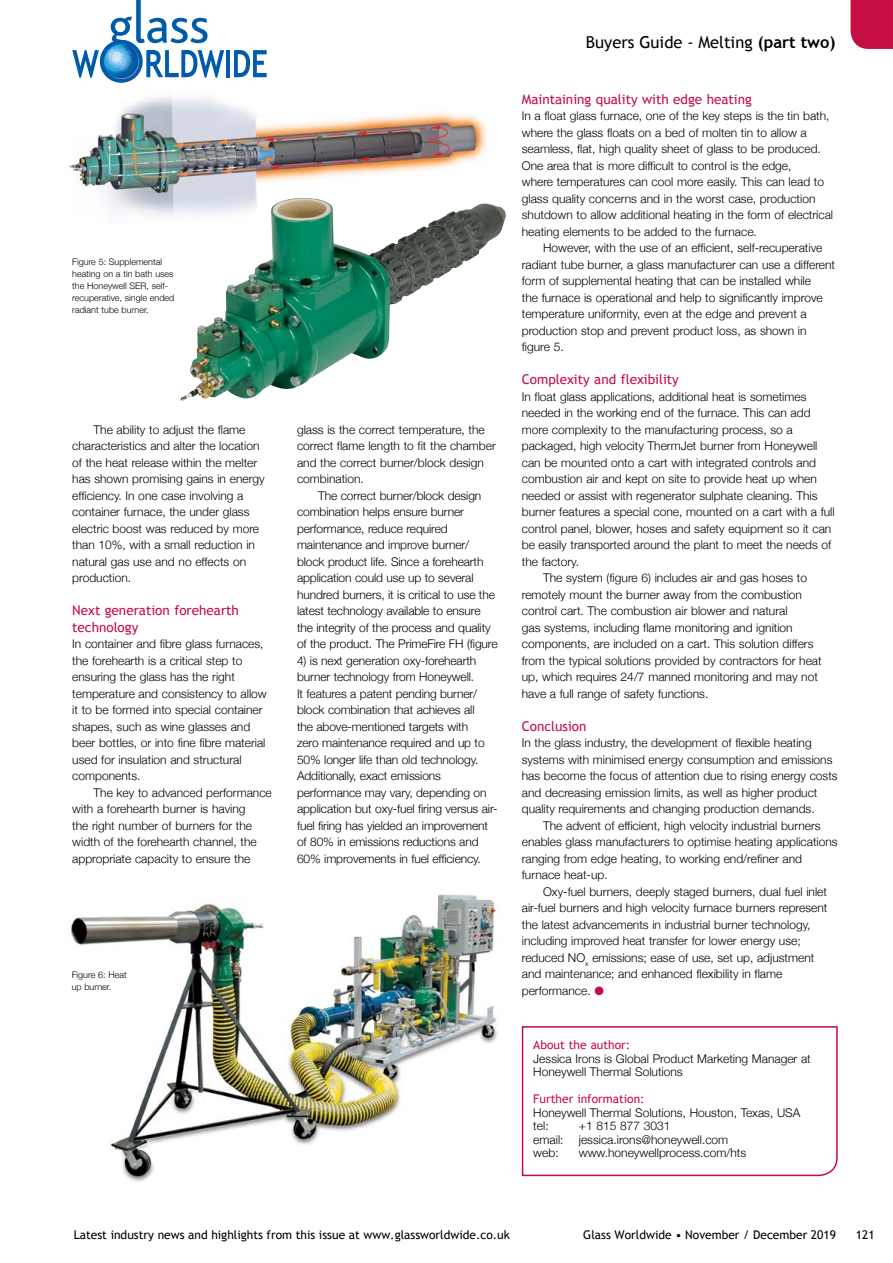
<style>
.page{position:relative;width:893px;height:1263px;background:#fff}
.page>*{position:absolute;margin:0;border:0;box-sizing:border-box;transform-origin:0 0}
.t1{font:16.5px "Trebuchet MS";color:#000}
.t2{font:13.5px/16.5px "Trebuchet MS";color:#c40d42}
.t3{font:300 12px/16.5px "Helvetica Neue";color:#000}
.t4{font:12px "Trebuchet MS";color:#000}
.t5{font:12px "Trebuchet MS";color:#c40d42}
.t6{font:300 9px/12px "Helvetica Neue";color:#000}
.s1{font-weight:700}
.s2{color:#c40d42}
</style>
<div class="page">
<div style="left:850px;top:0;width:43px;height:49px;background:#c40d42"></div>
<svg style="left:521px;top:1026px;width:317px;height:151px"></svg>
<img style="left:70px;top:894px;width:429px;height:288px">
<img style="left:69px;top:81px;width:422px;height:144px">
<img style="left:180px;top:198px;width:277px;height:203px">
<svg style="left:100px;top:40px;width:43px;height:43px"></svg>
<svg style="left:72px;top:50px;width:27px;height:28px"></svg>
<hr style="left:226px;top:50px;width:4px;height:27px;background:#005baa">
<svg style="left:234px;top:50px;width:33px;height:27px"></svg>
<svg style="left:109px;top:0;width:115px;height:78px"></svg>
<svg style="left:102px;top:42px;width:39px;height:39px"></svg>
<img style="left:104px;top:44px;width:34px;height:35px;border-radius:17px">
<p class="t6" style="left:72px;top:255px;width:104px">Figure 5: Supplemental heating on a tin bath uses the Honeywell SER, self&shy;recuperative, single ended radiant tube burner.</p>
<p class="t3" style="left:72px;top:420px;width:194px;text-indent:21px">The ability to adjust the flame characteristics and alter the location of the heat release within the melter has shown promising gains in energy efficiency. In one case involving a container furnace, the under glass electric boost was reduced by more than 10%, with a small reduction in natural gas use and no effects on production.</p>
<p class="t2" style="left:72px;top:602px;width:168px">Next generation forehearth technology</p>
<p class="t3" style="left:72px;top:635px;width:196px">In container and fibre glass furnaces, the forehearth is a critical step to ensuring the glass has the right temperature and consistency to allow it to be formed into special container shapes, such as wine glasses and beer bottles, or into fine fibre material used for insulation and structural components.</p>
<p class="t3" style="left:72px;top:783px;width:201px;text-indent:21px">The key to advanced performance with a forehearth burner is having<br>the right number of burners for the width of the forehearth channel, the appropriate capacity to ensure the</p>
<p class="t6" style="left:72px;top:968px;width:57px">Figure 6: Heat up burner.</p>
<p class="t3" style="left:297px;top:420px;width:200px">glass is the correct temperature, the correct flame length to fit the chamber and the correct burner/block design combination.</p>
<p class="t3" style="left:297px;top:486px;width:202px;text-indent:21px">The correct burner/block design combination helps ensure burner performance, reduce required maintenance and improve burner/ block product life. Since a forehearth application could use up to several hundred burners, it is critical to use the latest technology available to ensure the integrity of the process and quality of the product. The PrimeFire FH (figure</p>
<p class="t3" style="left:297px;top:651px;width:202px">4) is next generation oxy-forehearth burner technology from Honeywell.<br>It features a patent pending burner/ block combination that achieves all<br>the above-mentioned targets with<br>zero maintenance required and up to 50% longer life than old technology.<br>Additionally, exact emissions performance may vary, depending on application but oxy-fuel firing versus air&shy;fuel firing has yielded an improvement of 80% in emissions reductions and 60% improvements in fuel efficiency.</p>
<h1 class="t1" style="left:586px;top:32px;width:251px">Buyers Guide - Melting <span class="s1">(part two)</span></h1>
<p class="t2" style="left:522px;top:91px;width:232px">Maintaining quality with edge heating</p>
<p class="t3" style="left:522px;top:107px;width:313px">In a float glass furnace, one of the key steps is the tin bath, where the glass floats on a bed of molten tin to allow a seamless, flat, high quality sheet of glass to be produced.<br>One area that is more difficult to control is the edge,<br>where temperatures can cool more easily. This can lead to glass quality concerns and in the worst case, production shutdown to allow additional heating in the form of electrical heating elements to be added to the furnace.</p>
<p class="t3" style="left:522px;top:239px;width:315px;text-indent:21px">However, with the use of an efficient, self-recuperative radiant tube burner, a glass manufacturer can use a different form of supplemental heating that can be installed while<br>the furnace is operational and help to significantly improve temperature uniformity, even at the edge and prevent a production stop and prevent product loss, as shown in figure 5.</p>
<p class="t2" style="left:522px;top:371px;width:159px">Complexity and flexibility</p>
<p class="t3" style="left:522px;top:387px;width:286px">In float glass applications, additional heat is sometimes</p>
<p class="t3" style="left:522px;top:404px;width:290px">needed in the working end of the furnace. This can add</p>
<p class="t3" style="left:522px;top:420px;width:272px">more complexity to the manufacturing process, so a</p>
<p class="t3" style="left:522px;top:437px;width:297px">packaged, high velocity ThermJet burner from Honeywell</p>
<p class="t3" style="left:522px;top:453px;width:296px">can be mounted onto a cart with integrated controls and</p>
<p class="t3" style="left:522px;top:470px;width:296px">combustion air and kept on site to provide heat up when</p>
<p class="t3" style="left:522px;top:486px;width:297px">needed or assist with regenerator sulphate cleaning. This</p>
<p class="t3" style="left:522px;top:503px;width:314px">burner features a special cone, mounted on a cart with a full</p>
<p class="t3" style="left:522px;top:519px;width:311px">control panel, blower, hoses and safety equipment so it can</p>
<p class="t3" style="left:522px;top:536px;width:311px">be easily transported around the plant to meet the needs of</p>
<p class="t3" style="left:522px;top:552px;width:59px">the factory.</p>
<p class="t3" style="left:543px;top:569px;width:265px">The system (figure 6) includes air and gas hoses to</p>
<p class="t3" style="left:522px;top:585px;width:282px">remotely mount the burner away from the combustion</p>
<p class="t3" style="left:522px;top:602px;width:267px">control cart. The combustion air blower and natural</p>
<p class="t3" style="left:522px;top:618px;width:272px">gas systems, including flame monitoring and ignition</p>
<p class="t3" style="left:522px;top:635px;width:293px">components, are included on a cart. This solution differs</p>
<p class="t3" style="left:522px;top:651px;width:301px">from the typical solutions provided by contractors for heat</p>
<p class="t3" style="left:522px;top:668px;width:298px">up, which requires 24/7 manned monitoring and may not</p>
<p class="t3" style="left:522px;top:684px;width:188px">have a full range of safety functions.</p>
<p class="t2" style="left:522px;top:718px;width:66px">Conclusion</p>
<p class="t3" style="left:522px;top:734px;width:317px">In the glass industry, the development of flexible heating systems with minimised energy consumption and emissions has become the focus of attention due to rising energy costs and decreasing emission limits, as well as higher product quality requirements and changing production demands.</p>
<p class="t3" style="left:522px;top:816px;width:317px;text-indent:21px">The advent of efficient, high velocity industrial burners enables glass manufacturers to optimise heating applications ranging from edge heating, to working end/refiner and furnace heat-up.</p>
<p class="t3" style="left:522px;top:882px;width:307px;text-indent:21px">Oxy-fuel burners, deeply staged burners, dual fuel inlet air-fuel burners and high velocity furnace burners represent the latest advancements in industrial burner technology, including improved heat transfer for lower energy use; reduced NO<sub>x</sub> emissions; ease of use, set up, adjustment and maintenance; and enhanced flexibility in flame performance. <span class="s2">●</span></p>
<p class="t5" style="left:533px;top:1038px;width:99px">About the author:</p>
<p class="t3" style="left:533px;top:1051px;width:279px;line-height:13.5px">Jessica Irons is Global Product Marketing Manager at<br>Honeywell Thermal Solutions</p>
<p class="t5" style="left:533px;top:1092px;width:113px">Further information:</p>
<p class="t3" style="left:533px;top:1105px;width:269px;line-height:13.5px">Honeywell Thermal Solutions, Houston, Texas, USA tel:</p>
<p class="t3" style="left:579px;top:1117px;width:93px">+1 815 877 3031</p>
<p class="t3" style="left:533px;top:1130px;width:32px">email:</p>
<p class="t3" style="left:579px;top:1130px;width:151px">jessica.irons@honeywell.com</p>
<p class="t3" style="left:533px;top:1144px;width:27px">web:</p>
<p class="t3" style="left:579px;top:1144px;width:169px">www.honeywellprocess.com/hts</p>
<p class="t4" style="left:74px;top:1228px;width:438px">Latest industry news and highlights from this issue at www.glassworldwide.co.uk</p>
<p class="t4" style="left:583px;top:1228px;width:254px">Glass Worldwide • November / December 2019</p>
<p class="t4" style="left:856px;top:1228px;width:20px">121</p>
</div>
